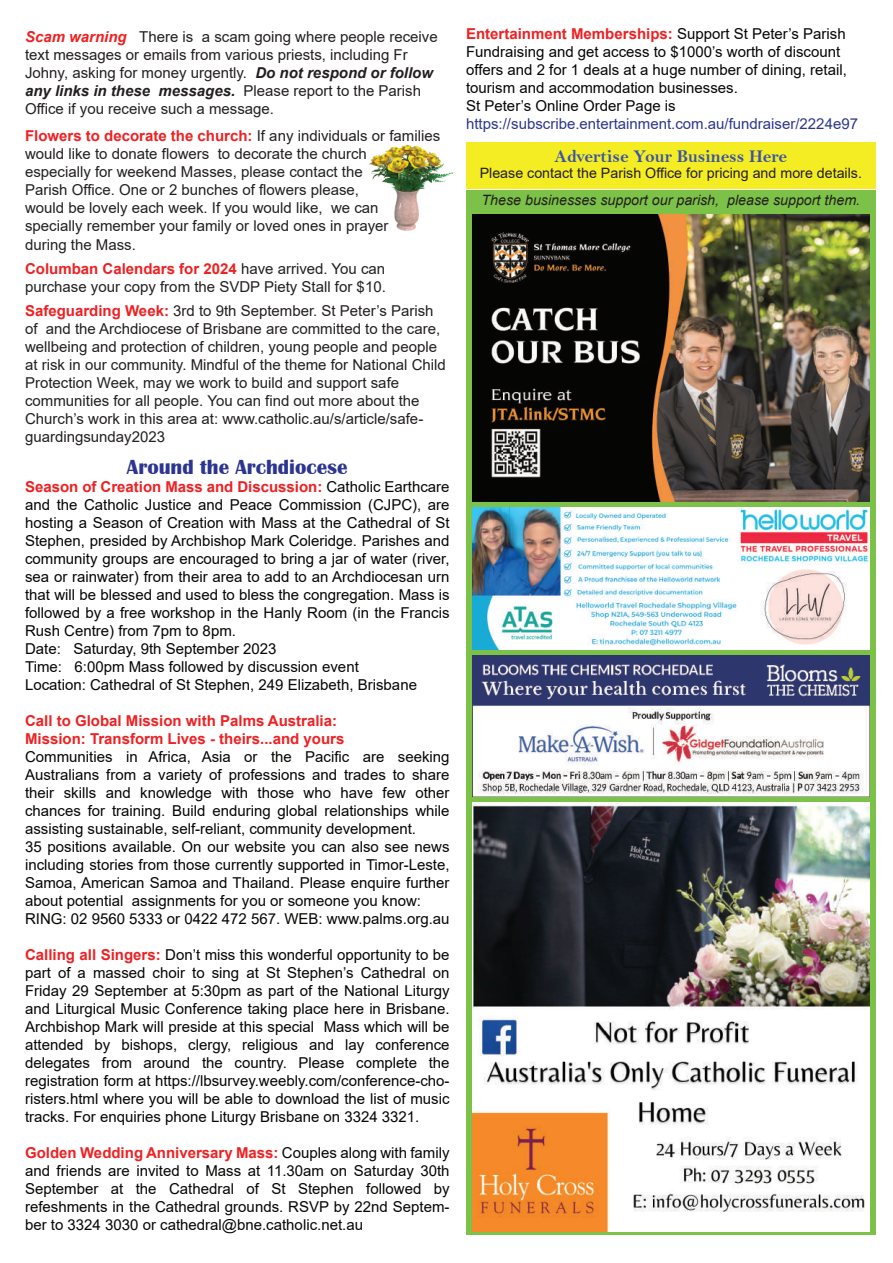
<style>
.page{position:relative;width:893px;height:1263px;background:#fff}
.page>*{position:absolute;margin:0;border:0;box-sizing:border-box;transform-origin:0 0}
.t1{font:700 21px "Britannic";color:#2c3690}
.t2{font:18px "Bell MT Bold";color:#3a54a4}
.t3{font:15px/18px "Arial";color:#050504}
.t4{font:15px/18px "Arial";color:#231f20}
.t5{font:700 15px/18px "Arial";color:#ee2123}
.t6{font:15px "Arial";color:#2c3690}
.t7{font:14.25px "Arial";color:#231f20}
.t8{font:italic 14.25px "Arial";color:#231f20}
.s1{font-weight:700;font-style:italic;color:#ee2123}
.s2{font-weight:700;font-style:italic}
.s3{font-weight:700;color:#ee2123}
</style>
<div class="page">
<div style="left:466px;top:191px;width:410px;height:1044px;background:#7dc248"></div>
<div style="left:466px;top:143px;width:410px;height:46px;background:#f5ed23"></div>
<img style="left:472px;top:803px;width:398px;height:429px">
<img style="left:472px;top:656px;width:398px;height:141px">
<img style="left:472px;top:507px;width:398px;height:143px">
<img style="left:368px;top:144px;width:86px;height:87px">
<img style="left:472px;top:215px;width:398px;height:286px">
<p class="t4" style="left:25px;top:28px;width:414px"><span class="s1">Scam warning</span> There is a scam going where people receive text messages or emails from various priests, including Fr Johny, asking for money urgently. <span class="s2">Do not respond or follow any links in these messages.</span> Please report to the Parish Office if you receive such a message.</p>
<p class="t4" style="left:25px;top:127px;width:417px"><span class="s3">Flowers to decorate the church:</span> If any individuals or families would like to donate flowers to decorate the church<br>especially for weekend Masses, please contact the<br>Parish Office. One or 2 bunches of flowers please,<br>would be lovely each week. If you would like, we can<br>specially remember your family or loved ones in prayer<br>during the Mass.</p>
<p class="t4" style="left:25px;top:260px;width:362px"><span class="s3">Columban Calendars for 2024</span> have arrived. You can purchase your copy from the SVDP Piety Stall for $10.</p>
<p class="t4" style="left:25px;top:302px;width:422px"><span class="s3">Safeguarding Week:</span> 3rd to 9th September. St Peter’s Parish of and the Archdiocese of Brisbane are committed to the care, wellbeing and protection of children, young people and people at risk in our community. Mindful of the theme for National Child Protection Week, may we work to build and support safe communities for all people. You can find out more about the Church’s work in this area at: www.catholic.au/s/article/safe&shy;guardingsunday2023</p>
<h1 class="t1" style="left:127px;top:455px;width:222px">Around the Archdiocese</h1>
<p class="t3" style="left:25px;top:477px;width:426px"><span class="s3">Season of Creation Mass and Discussion:</span> Catholic Earthcare and the Catholic Justice and Peace Commission (CJPC), are hosting a Season of Creation with Mass at the Cathedral of St Stephen, presided by Archbishop Mark Coleridge. Parishes and community groups are encouraged to bring a jar of water (river, sea or rainwater) from their area to add to an Archdiocesan urn that will be blessed and used to bless the congregation. Mass is followed by a free workshop in the Hanly Room (in the Francis Rush Centre) from 7pm to 8pm.<br>Date: Saturday, 9th September 2023<br>Time: 6:00pm Mass followed by discussion event<br>Location: Cathedral of St Stephen, 249 Elizabeth, Brisbane</p>
<p class="t5" style="left:25px;top:711px;width:321px">Call to Global Mission with Palms Australia:<br>Mission: Transform Lives - theirs...and yours</p>
<p class="t3" style="left:25px;top:747px;width:426px">Communities in Africa, Asia or the Pacific are seeking Australians from a variety of professions and trades to share their skills and knowledge with those who have few other chances for training. Build enduring global relationships while assisting sustainable, self-reliant, community development.<br>35 positions available. On our website you can also see news including stories from those currently supported in Timor-Leste, Samoa, American Samoa and Thailand. Please enquire further about potential assignments for you or someone you know:<br>RING: 02 9560 5333 or 0422 472 567. WEB: www.palms.org.au</p>
<p class="t3" style="left:25px;top:945px;width:426px;text-align:justify"><span class="s3">Calling all Singers:</span> Don’t miss this wonderful opportunity to be part of a massed choir to sing at St Stephen’s Cathedral on Friday 29 September at 5:30pm as part of the National Liturgy and Liturgical Music Conference taking place here in Brisbane.<br>Archbishop Mark will preside at this special Mass which will be attended by bishops, clergy, religious and lay conference delegates from around the country. Please complete the registration form at https://lbsurvey.weebly.com/conference-cho&shy;risters.html where you will be able to download the list of music tracks. For enquiries phone Liturgy Brisbane on 3324 3321.</p>
<p class="t3" style="left:25px;top:1143px;width:426px;text-align:justify"><span class="s3">Golden Wedding Anniversary Mass:</span> Couples along with family and friends are invited to Mass at 11.30am on Saturday 30th September at the Cathedral of St Stephen followed by refeshments in the Cathedral grounds. RSVP by 22nd Septem&shy;ber to 3324 3030 or cathedral@bne.catholic.net.au</p>
<p class="t3" style="left:466px;top:25px;width:382px"><span class="s3">Entertainment Memberships:</span> Support St Peter’s Parish Fundraising and get access to $1000’s worth of discount offers and 2 for 1 deals at a huge number of dining, retail, tourism and accommodation businesses.<br>St Peter’s Online Order Page is</p>
<p class="t6" style="left:466px;top:114px;width:393px">https://subscribe.entertainment.com.au/fundraiser/2224e97</p>
<p class="t2" style="left:555px;top:146px;width:234px">Advertise Your Business Here</p>
<p class="t7" style="left:480px;top:163px;width:384px">Please contact the Parish Office for pricing and more details.</p>
<p class="t8" style="left:482px;top:191px;width:380px">These businesses support our parish, please support them.</p>
</div>
